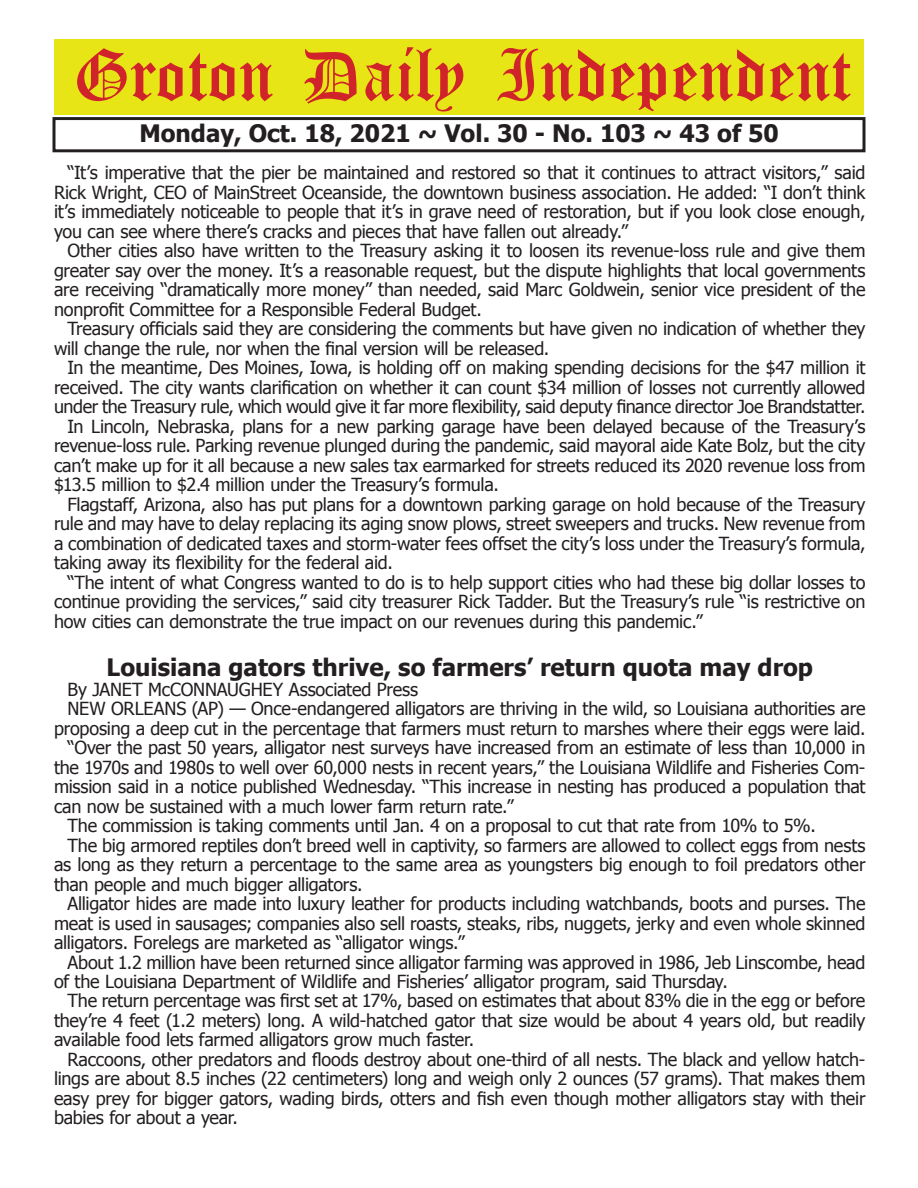
<style>
.page{position:relative;width:918px;height:1188px;background:#fff}
.page>*{position:absolute;margin:0;border:0;box-sizing:border-box;transform-origin:0 0}
.t1{font:54px "Old English Five";color:#d1232a}
.t2{font:700 24px "Tahoma";color:#231f20}
.t3{font:18px/19.5px "Tahoma";letter-spacing:-.01em;color:#231f20;text-align:justify}
</style>
<div class="page">
<div style="left:52px;top:117px;width:814px;height:35px;border:3px solid #231f20"></div>
<div style="left:54px;top:40px;width:810px;height:75px;background:#e7e515"></div>
<h1 class="t1" style="left:73px;top:50px;width:779px">Groton Daily Independent</h1>
<h2 class="t2" style="left:139px;top:116px;width:641px">Monday, Oct. 18, 2021 ~ Vol. 30 - No. 103 ~ 43 of 50</h2>
<p class="t3" style="left:54px;top:162px;width:813px;text-indent:14px">“It’s imperative that the pier be maintained and restored so that it continues to attract visitors,” said Rick Wright, CEO of MainStreet Oceanside, the downtown business association. He added: “I don’t think it’s immediately noticeable to people that it’s in grave need of restoration, but if you look close enough, you can see where there’s cracks and pieces that have fallen out already.”</p>
<p class="t3" style="left:54px;top:240px;width:813px;text-indent:14px">Other cities also have written to the Treasury asking it to loosen its revenue-loss rule and give them greater say over the money. It’s a reasonable request, but the dispute highlights that local governments are receiving “dramatically more money” than needed, said Marc Goldwein, senior vice president of the nonprofit Committee for a Responsible Federal Budget.</p>
<p class="t3" style="left:54px;top:318px;width:813px;text-indent:14px">Treasury officials said they are considering the comments but have given no indication of whether they will change the rule, nor when the final version will be released.</p>
<p class="t3" style="left:68px;top:357px;width:800px">In the meantime, Des Moines, Iowa, is holding off on making spending decisions for the $47 million it</p>
<p class="t3" style="left:54px;top:377px;width:813px">received. The city wants clarification on whether it can count $34 million of losses not currently allowed</p>
<p class="t3" style="left:54px;top:396px;width:813px">under the Treasury rule, which would give it far more flexibility, said deputy finance director Joe Brandstatter.</p>
<p class="t3" style="left:68px;top:416px;width:799px">In Lincoln, Nebraska, plans for a new parking garage have been delayed because of the Treasury’s</p>
<p class="t3" style="left:54px;top:435px;width:813px">revenue-loss rule. Parking revenue plunged during the pandemic, said mayoral aide Kate Bolz, but the city</p>
<p class="t3" style="left:54px;top:455px;width:813px">can’t make up for it all because a new sales tax earmarked for streets reduced its 2020 revenue loss from</p>
<p class="t3" style="left:54px;top:474px;width:446px">$13.5 million to $2.4 million under the Treasury’s formula.</p>
<p class="t3" style="left:68px;top:494px;width:799px">Flagstaff, Arizona, also has put plans for a downtown parking garage on hold because of the Treasury</p>
<p class="t3" style="left:54px;top:513px;width:813px">rule and may have to delay replacing its aging snow plows, street sweepers and trucks. New revenue from</p>
<p class="t3" style="left:54px;top:533px;width:813px">a combination of dedicated taxes and storm-water fees offset the city’s loss under the Treasury’s formula,</p>
<p class="t3" style="left:54px;top:552px;width:340px">taking away its flexibility for the federal aid.</p>
<p class="t3" style="left:68px;top:572px;width:799px">“The intent of what Congress wanted to do is to help support cities who had these big dollar losses to</p>
<p class="t3" style="left:54px;top:591px;width:813px">continue providing the services,” said city treasurer Rick Tadder. But the Treasury’s rule “is restrictive on</p>
<p class="t3" style="left:54px;top:611px;width:650px">how cities can demonstrate the true impact on our revenues during this pandemic.”</p>
<h2 class="t2" style="left:107px;top:651px;width:708px">Louisiana gators thrive, so farmers’ return quota may drop</h2>
<p class="t3" style="left:68px;top:678px;width:352px">By JANET McCONNAUGHEY Associated Press</p>
<p class="t3" style="left:68px;top:698px;width:799px">NEW ORLEANS (AP) — Once-endangered alligators are thriving in the wild, so Louisiana authorities are</p>
<p class="t3" style="left:54px;top:717px;width:813px">proposing a deep cut in the percentage that farmers must return to marshes where their eggs were laid.</p>
<p class="t3" style="left:68px;top:737px;width:799px">“Over the past 50 years, alligator nest surveys have increased from an estimate of less than 10,000 in</p>
<p class="t3" style="left:54px;top:756px;width:813px">the 1970s and 1980s to well over 60,000 nests in recent years,” the Louisiana Wildlife and Fisheries Com-</p>
<p class="t3" style="left:54px;top:776px;width:813px">mission said in a notice published Wednesday. “This increase in nesting has produced a population that</p>
<p class="t3" style="left:54px;top:795px;width:461px">can now be sustained with a much lower farm return rate.”</p>
<p class="t3" style="left:68px;top:815px;width:750px">The commission is taking comments until Jan. 4 on a proposal to cut that rate from 10% to 5%.</p>
<p class="t3" style="left:68px;top:834px;width:800px">The big armored reptiles don’t breed well in captivity, so farmers are allowed to collect eggs from nests</p>
<p class="t3" style="left:54px;top:854px;width:813px">as long as they return a percentage to the same area as youngsters big enough to foil predators other</p>
<p class="t3" style="left:54px;top:873px;width:310px">than people and much bigger alligators.</p>
<p class="t3" style="left:68px;top:893px;width:800px">Alligator hides are made into luxury leather for products including watchbands, boots and purses. The</p>
<p class="t3" style="left:54px;top:912px;width:813px">meat is used in sausages; companies also sell roasts, steaks, ribs, nuggets, jerky and even whole skinned</p>
<p class="t3" style="left:54px;top:932px;width:412px">alligators. Forelegs are marketed as “alligator wings.”</p>
<p class="t3" style="left:68px;top:951px;width:800px">About 1.2 million have been returned since alligator farming was approved in 1986, Jeb Linscombe, head</p>
<p class="t3" style="left:54px;top:971px;width:675px">of the Louisiana Department of Wildlife and Fisheries’ alligator program, said Thursday.</p>
<p class="t3" style="left:68px;top:990px;width:799px">The return percentage was first set at 17%, based on estimates that about 83% die in the egg or before</p>
<p class="t3" style="left:54px;top:1010px;width:813px">they’re 4 feet (1.2 meters) long. A wild-hatched gator that size would be about 4 years old, but readily</p>
<p class="t3" style="left:54px;top:1029px;width:422px">available food lets farmed alligators grow much faster.</p>
<p class="t3" style="left:68px;top:1049px;width:799px">Raccoons, other predators and floods destroy about one-third of all nests. The black and yellow hatch-</p>
<p class="t3" style="left:54px;top:1068px;width:813px">lings are about 8.5 inches (22 centimeters) long and weigh only 2 ounces (57 grams). That makes them</p>
<p class="t3" style="left:54px;top:1088px;width:813px">easy prey for bigger gators, wading birds, otters and fish even though mother alligators stay with their</p>
<p class="t3" style="left:54px;top:1107px;width:186px">babies for about a year.</p>
</div>
